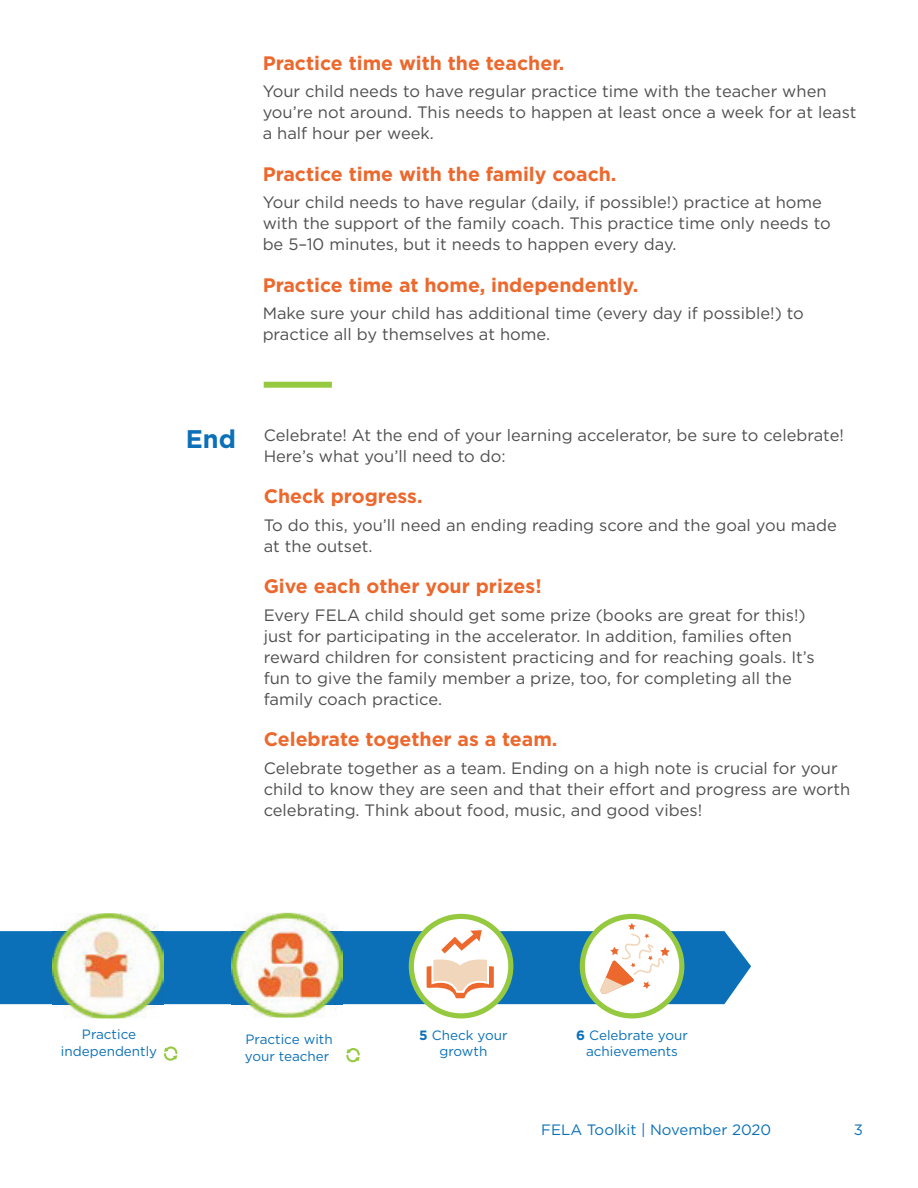
<style>
.page{position:relative;width:918px;height:1188px;background:#fff}
.page>*{position:absolute;margin:0;border:0;box-sizing:border-box;transform-origin:0 0}
.t1{font:700 25.5px "Gotham";color:#0b70b7}
.t2{font:700 19.5px "Gotham";color:#ec682d}
.t3{font:16.5px/21px "Gotham";color:#504f4f}
.t4{font:15px "Gotham";color:#0b70b7}
.t5{font:13.5px/16.5px "Gotham";color:#0b70b7;text-align:center}
.s1{font-weight:700}
</style>
<div class="page">
<svg style="left:0;top:931px;width:751px;height:73px;background:#1777b7"></svg>
<img style="left:232px;top:913px;width:111px;height:105px">
<img style="left:232px;top:931px;width:111px;height:73px">
<svg style="left:411px;top:916px;width:100px;height:100px"></svg>
<div style="left:409px;top:914px;width:104px;height:104px;border:5px solid #95c93f;border-radius:50%"></div>
<svg style="left:427px;top:930px;width:67px;height:68px"></svg>
<svg style="left:582px;top:916px;width:100px;height:100px"></svg>
<div style="left:580px;top:914px;width:104px;height:104px;border:5px solid #95c93f;border-radius:50%"></div>
<svg style="left:600px;top:923px;width:70px;height:72px"></svg>
<svg style="left:346px;top:1048px;width:14px;height:15px"></svg>
<div style="left:264px;top:382px;width:68px;height:6px;background:#95c93f"></div>
<img style="left:53px;top:913px;width:111px;height:105px">
<img style="left:53px;top:931px;width:111px;height:73px">
<svg style="left:164px;top:1046px;width:14px;height:15px"></svg>
<p class="t2" style="left:263px;top:56px;width:303px">Practice time with the teacher.</p>
<p class="t3" style="left:263px;top:82px;width:595px">Your child needs to have regular practice time with the teacher when you’re not around. This needs to happen at least once a week for at least a half hour per week.</p>
<p class="t2" style="left:263px;top:167px;width:355px">Practice time with the family coach.</p>
<p class="t3" style="left:263px;top:193px;width:570px">Your child needs to have regular (daily, if possible!) practice at home with the support of the family coach. This practice time only needs to be 5–10 minutes, but it needs to happen every day.</p>
<p class="t2" style="left:263px;top:278px;width:377px">Practice time at home, independently.</p>
<p class="t3" style="left:263px;top:304px;width:543px">Make sure your child has additional time (every day if possible!) to practice all by themselves at home.</p>
<h1 class="t1" style="left:186px;top:430px;width:52px">End</h1>
<p class="t3" style="left:264px;top:426px;width:582px">Celebrate! At the end of your learning accelerator, be sure to celebrate!<br>Here’s what you’ll need to do:</p>
<p class="t2" style="left:264px;top:489px;width:160px">Check progress.</p>
<p class="t3" style="left:264px;top:516px;width:575px">To do this, you’ll need an ending reading score and the goal you made at the outset.</p>
<p class="t2" style="left:264px;top:579px;width:280px">Give each other your prizes!</p>
<p class="t3" style="left:264px;top:606px;width:553px">Every FELA child should get some prize (books are great for this!) just for participating in the accelerator. In addition, families often reward children for consistent practicing and for reaching goals. It’s fun to give the family member a prize, too, for completing all the family coach practice.</p>
<p class="t2" style="left:264px;top:732px;width:295px">Celebrate together as a team.</p>
<p class="t3" style="left:264px;top:759px;width:588px">Celebrate together as a team. Ending on a high note is crucial for your child to know they are seen and that their effort and progress are worth celebrating. Think about food, music, and good vibes!</p>
<p class="t5" style="left:61px;top:1027px;width:98px">Practice independently</p>
<p class="t5" style="left:245px;top:1031px;width:89px;line-height:17.2px;text-align:left">Practice with your teacher</p>
<p class="t5" style="left:419px;top:1028px;width:90px"><span class="s1">5</span> Check your growth</p>
<p class="t5" style="left:576px;top:1028px;width:113px"><span class="s1">6</span> Celebrate your achievements</p>
<p class="t4" style="left:541px;top:1124px;width:232px">FELA Toolkit | November 2020</p>
<p class="t4" style="left:854px;top:1124px;width:11px">3</p>
</div>
